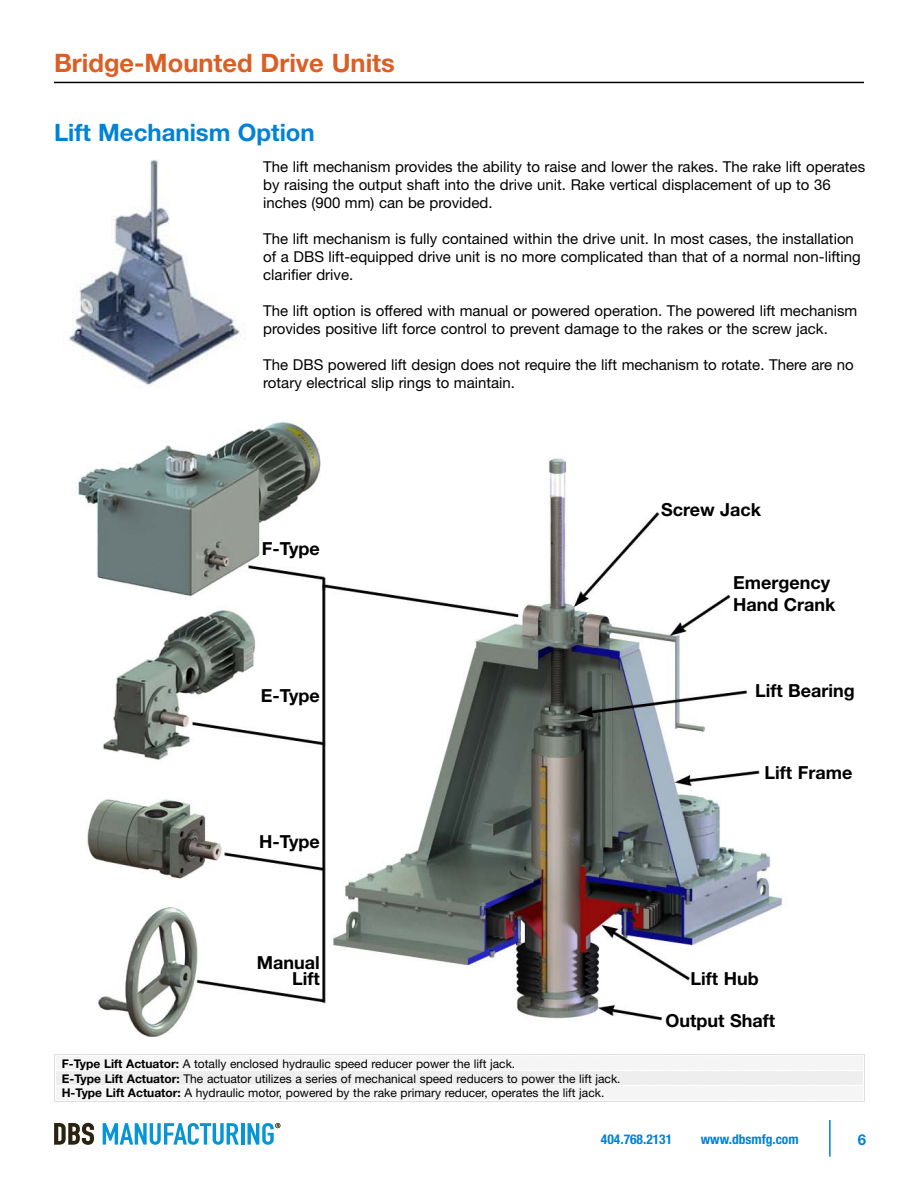
<style>
.page{position:relative;width:918px;height:1188px;background:#fff}
.page>*{position:absolute;margin:0;border:0;box-sizing:border-box;transform-origin:0 0}
.t1{font:700 25.5px "Helvetica Neue";color:#db5f24}
.t2{font:700 24px "Helvetica Neue";color:#0082d5}
.t3{font:700 18px/16.2px "Helvetica Neue";color:#000;text-align:right}
.t4{font:15px/18px "Helvetica Neue";color:#000}
.t5{font:700 15px "Helvetica Neue";color:#0082d5}
.t6{font:700 condensed 13.5px "Helvetica Neue";color:#0082d5}
.t7{font:12px/14.4px "Helvetica Neue";color:#000}
.s1{font-weight:700}
</style>
<div class="page">
<img style="left:78px;top:421px;width:709px;height:616px">
<hr style="left:54px;top:82px;width:810px;height:1px;background:#000">
<hr style="left:829px;top:1120px;width:2px;height:37px;background:#0082d5">
<svg style="left:54px;top:1123px;width:40px;height:22px"></svg>
<svg style="left:103px;top:1123px;width:136px;height:22px"></svg>
<hr style="left:241px;top:1123px;width:3px;height:22px;background:#0696d7">
<svg style="left:247px;top:1123px;width:33px;height:22px"></svg>
<img style="left:69px;top:160px;width:171px;height:226px">
<h1 class="t1" style="left:54px;top:54px;width:342px">Bridge-Mounted Drive Units</h1>
<h2 class="t2" style="left:54px;top:124px;width:262px">Lift Mechanism Option</h2>
<p class="t4" style="left:263px;top:159px;width:603px">The lift mechanism provides the ability to raise and lower the rakes. The rake lift operates by raising the output shaft into the drive unit. Rake vertical displacement of up to 36 inches (900 mm) can be provided.</p>
<p class="t4" style="left:263px;top:231px;width:599px">The lift mechanism is fully contained within the drive unit. In most cases, the installation of a DBS lift-equipped drive unit is no more complicated than that of a normal non-lifting clarifier drive.</p>
<p class="t4" style="left:263px;top:303px;width:596px">The lift option is offered with manual or powered operation. The powered lift mechanism provides positive lift force control to prevent damage to the rakes or the screw jack.</p>
<p class="t4" style="left:263px;top:357px;width:592px">The DBS powered lift design does not require the lift mechanism to rotate. There are no rotary electrical slip rings to maintain.</p>
<p class="t3" style="left:262px;top:542px;width:60px">F-Type</p>
<p class="t3" style="left:261px;top:689px;width:61px">E-Type</p>
<p class="t3" style="left:259px;top:835px;width:62px">H-Type</p>
<p class="t3" style="left:661px;top:503px;width:102px">Screw Jack</p>
<p class="t3" style="left:733px;top:573px;width:104px;line-height:22.5px;text-align:left">Emergency<br>Hand Crank</p>
<p class="t3" style="left:755px;top:684px;width:101px">Lift Bearing</p>
<p class="t3" style="left:765px;top:766px;width:89px">Lift Frame</p>
<p class="t3" style="left:257px;top:956px;width:64px">Manual<br>Lift</p>
<p class="t7" style="left:62px;top:1058px;width:560px"><span class="s1">F-Type Lift Actuator:</span> A totally enclosed hydraulic speed reducer power the lift jack.<br><span class="s1">E-Type Lift Actuator:</span> The actuator utilizes a series of mechanical speed reducers to power the lift jack.<br><span class="s1">H-Type Lift Actuator:</span> A hydraulic motor, powered by the rake primary reducer, operates the lift jack.</p>
<p class="t3" style="left:691px;top:972px;width:70px">Lift Hub</p>
<p class="t3" style="left:666px;top:1014px;width:111px">Output Shaft</p>
<p class="t6" style="left:601px;top:1131px;width:73px">404.768.2131</p>
<p class="t6" style="left:701px;top:1131px;width:99px">www.dbsmfg.com</p>
<p class="t5" style="left:858px;top:1134px;width:10px">6</p>
</div>
